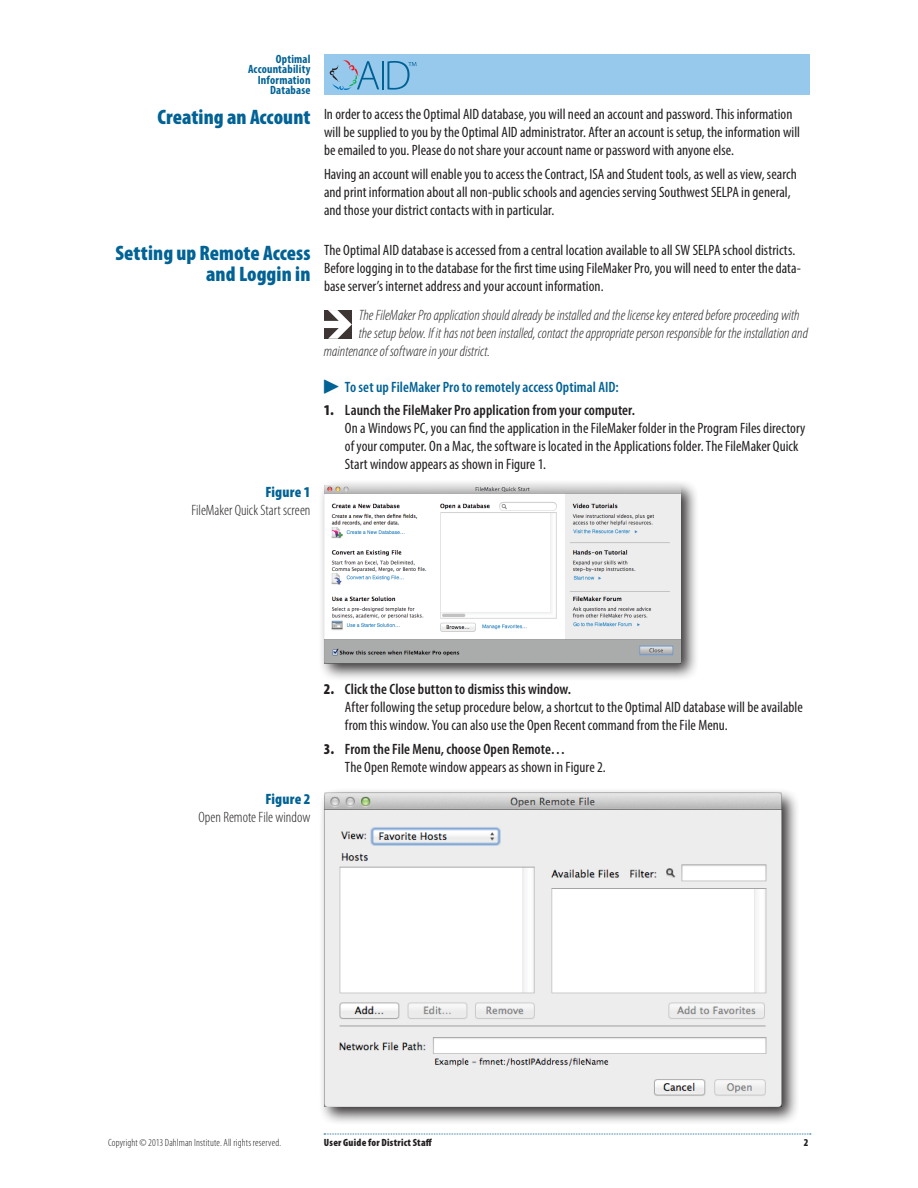
<style>
.page{position:relative;width:918px;height:1188px;background:#fff}
.page>*{position:absolute;margin:0;border:0;box-sizing:border-box;transform-origin:0 0}
.t1{font:900 condensed 21px/21px "Myriad Pro";letter-spacing:.005em;color:#006295;text-align:right}
.t2{font:condensed 15px/18px "Myriad Pro";letter-spacing:.005em;color:#231f20}
.t3{font:italic 300 condensed 15px "Myriad Pro";color:#231f20}
.t4{font:600 condensed 15px "Myriad Pro";letter-spacing:.005em;color:#006295}
.t5{font:300 condensed 15px "Myriad Pro";color:#231f20}
.t6{font:900 condensed 15px "Myriad Pro";letter-spacing:.015em;color:#006295}
.t7{font:700 condensed 12px/10.5px "Myriad Pro";letter-spacing:.015em;color:#006295;text-align:right}
.t8{font:300 condensed 10.5px "Myriad Pro";letter-spacing:.01em;color:#231f20}
.t9{font:900 condensed 10.5px "Myriad Pro";letter-spacing:.025em;color:#231f20}
.s1{font-weight:900}
.s2{font-weight:600}
</style>
<div class="page">
<div style="left:324px;top:54px;width:486px;height:40px;background:#97c9ed"></div>
<svg style="left:330px;top:60px;width:49px;height:30px"></svg>
<hr style="left:382px;top:61px;width:2px;height:28px;background:#006194">
<svg style="left:387px;top:61px;width:29px;height:29px"></svg>
<svg style="left:324px;top:1134px;width:487px;height:1px"></svg>
<svg style="left:324px;top:310px;width:28px;height:29px"></svg>
<div style="left:318px;top:480px;width:381px;height:201px;background:#231f20;opacity:.9"></div>
<img style="left:324px;top:485px;width:357px;height:178px">
<div style="left:319px;top:787px;width:481px;height:338px;background:#231f20;opacity:.9"></div>
<img style="left:324px;top:792px;width:457px;height:315px">
<p class="t7" style="left:248px;top:54px;width:64px">Optimal<br>Accountability<br>Information<br>Database</p>
<h1 class="t1" style="left:158px;top:106px;width:154px">Creating an Account</h1>
<p class="t2" style="left:324px;top:105px;width:478px">In order to access the Optimal AID database, you will need an account and password. This information will be supplied to you by the Optimal AID administrator. After an account is setup, the information will be emailed to you. Please do not share your account name or password with anyone else.</p>
<p class="t2" style="left:324px;top:165px;width:474px">Having an account will enable you to access the Contract, ISA and Student tools, as well as view, search and print information about all non-public schools and agencies serving Southwest SELPA in general, and those your district contacts with in particular.</p>
<h1 class="t1" style="left:116px;top:242px;width:196px">Setting up Remote Access and Loggin in</h1>
<p class="t2" style="left:324px;top:241px;width:479px">The Optimal AID database is accessed from a central location available to all SW SELPA school districts.<br>Before logging in to the database for the first time using FileMaker Pro, you will need to enter the data&shy;base server’s internet address and your account information.</p>
<p class="t3" style="left:359px;top:306px;width:443px">The FileMaker Pro application should already be installed and the license key entered before proceeding with</p>
<p class="t3" style="left:359px;top:324px;width:451px">the setup below. If it has not been installed, contact the appropriate person responsible for the installation and</p>
<p class="t3" style="left:324px;top:342px;width:167px">maintenance of software in your district.</p>
<p class="t4" style="left:345px;top:377px;width:275px">To set up FileMaker Pro to remotely access Optimal AID:</p>
<p class="t2" style="left:345px;top:401px;width:462px;text-indent:-21px"><span class="s1">1.</span> <span class="s2">Launch the FileMaker Pro application from your computer.<br></span>On a Windows PC, you can find the application in the FileMaker folder in the Program Files directory of your computer. On a Mac, the software is located in the Applications folder. The FileMaker Quick Start window appears as shown in Figure 1.</p>
<p class="t6" style="left:266px;top:482px;width:46px">Figure 1</p>
<p class="t5" style="left:191px;top:501px;width:121px">FileMaker Quick Start screen</p>
<p class="t6" style="left:266px;top:789px;width:46px">Figure 2</p>
<p class="t5" style="left:199px;top:808px;width:113px">Open Remote File window</p>
<p class="t2" style="left:345px;top:680px;width:459px;text-indent:-21px"><span class="s1">2.</span> <span class="s2">Click the Close button to dismiss this window.<br></span>After following the setup procedure below, a shortcut to the Optimal AID database will be available from this window. You can also use the Open Recent command from the File Menu.</p>
<p class="t2" style="left:345px;top:739px;width:262px;text-indent:-21px"><span class="s1">3.</span> <span class="s2">From the File Menu, choose Open Remote…<br></span>The Open Remote window appears as shown in Figure 2.</p>
<p class="t8" style="left:108px;top:1136px;width:175px">Copyright © 2013 Dahlman Institute. All rights reserved.</p>
<p class="t9" style="left:324px;top:1136px;width:110px">User Guide for District Staff</p>
<p class="t9" style="left:804px;top:1136px;width:6px">2</p>
</div>
